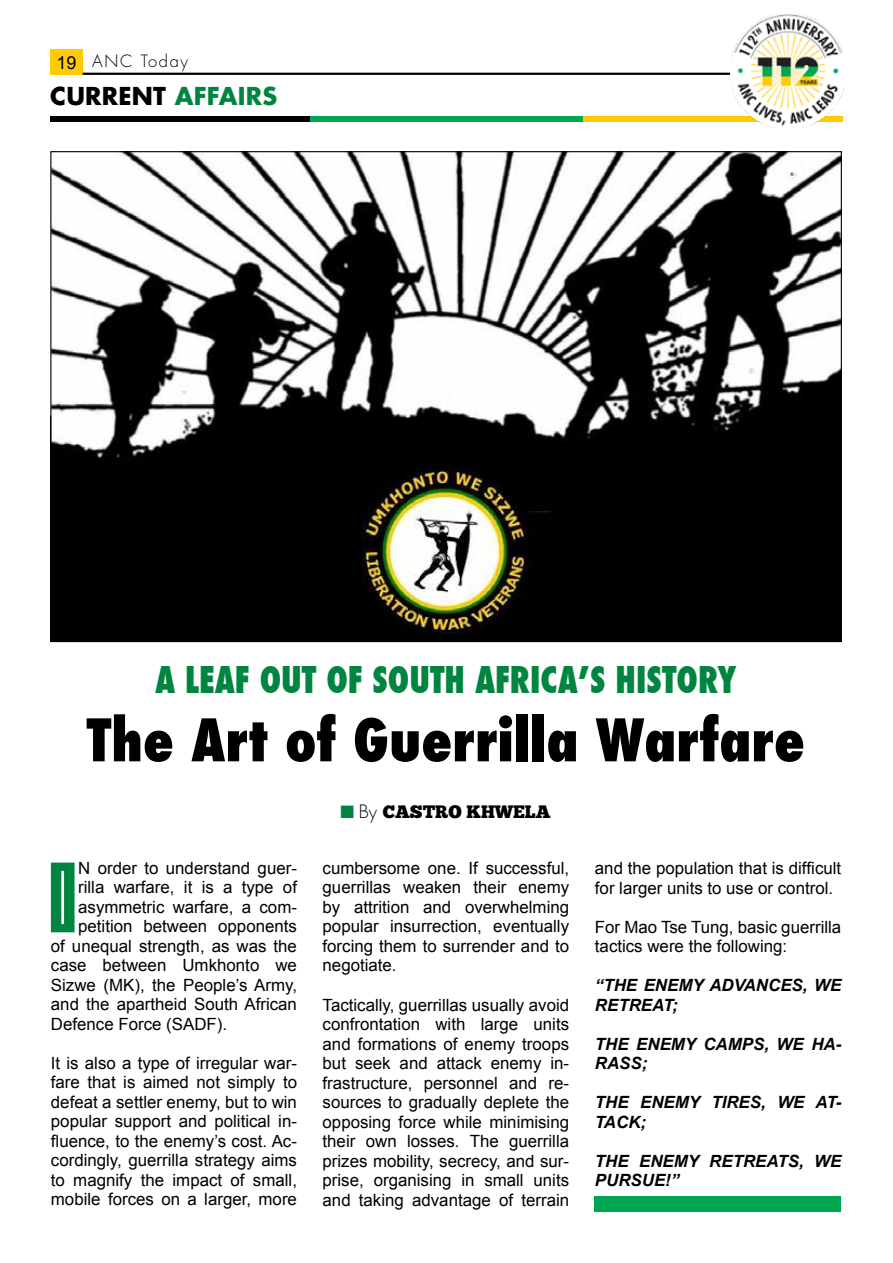
<style>
.page{position:relative;width:893px;height:1263px;background:#fff}
.page>*{position:absolute;margin:0;border:0;box-sizing:border-box;transform-origin:0 0}
.t1{font:104.55px "Phosphate Inline";color:#008541}
.t2{font:800 condensed 57px "Futura";color:#000}
.t3{font:800 condensed 36px "Futura";color:#008541;scale:.93 1}
.t4{font:700 24px "Futura Std";letter-spacing:.01em;color:#000}
.t5{font:18px "Chunk Five";color:#000}
.t6{font:16.8px/19.5px "Arial";color:#000;text-align:justify}
.t7{font:italic 700 16.8px/19.5px "Arial";color:#000}
.t8{font:300 16.5px "Futura Std";letter-spacing:.1em;color:#000}
.s1{font-family:"Arial";font-weight:400;font-size:18px}
.s2{color:#008541}
.s3{font-family:"Futura Std";font-weight:300}
</style>
<div class="page">
<div style="left:50px;top:50px;width:33px;height:25px;background:#ffcb05"></div>
<hr style="left:83px;top:73px;width:725px;height:2px;background:#000">
<div style="left:50px;top:116px;width:260px;height:6px;background:#000"></div>
<div style="left:310px;top:116px;width:273px;height:6px;background:#00a651"></div>
<div style="left:583px;top:116px;width:259px;height:6px;background:#ffcb05"></div>
<img style="left:730px;top:14px;width:114px;height:114px">
<img style="left:52px;top:153px;width:788px;height:487px">
<div style="left:595px;top:1196px;width:246px;height:15px;background:#00a651"></div>
<p class="t8" style="left:56px;top:51px;width:133px"><span class="s1">19</span> ANC Today</p>
<h3 class="t4" style="left:50px;top:80px;width:228px">CURRENT <span class="s2">AFFAIRS</span></h3>
<h3 class="t3" style="left:155px;top:655px;width:626px">A LEAF OUT OF SOUTH AFRICA’S HISTORY</h3>
<h2 class="t2" style="left:87px;top:701px;width:720px">The Art of Guerrilla Warfare</h2>
<h1 class="t1" style="left:47px;top:823px;width:32px">I</h1>
<p class="t6" style="left:78px;top:858px;width:220px">N order to understand guer-</p>
<p class="t6" style="left:78px;top:878px;width:220px">rilla warfare, it is a type of</p>
<p class="t6" style="left:78px;top:897px;width:220px">asymmetric warfare, a com-</p>
<p class="t6" style="left:78px;top:917px;width:220px">petition between opponents</p>
<p class="t6" style="left:51px;top:936px;width:248px">of unequal strength, as was the</p>
<p class="t6" style="left:51px;top:956px;width:248px">case between Umkhonto we</p>
<p class="t6" style="left:51px;top:975px;width:248px">Sizwe (MK), the People’s Army,</p>
<p class="t6" style="left:51px;top:995px;width:248px">and the apartheid South African</p>
<p class="t6" style="left:51px;top:1014px;width:178px">Defence Force (SADF).</p>
<p class="t6" style="left:51px;top:1053px;width:248px">It is also a type of irregular war&shy;fare that is aimed not simply to defeat a settler enemy, but to win popular support and political in&shy;fluence, to the enemy’s cost. Ac&shy;cordingly, guerrilla strategy aims to magnify the impact of small, mobile forces on a larger, more</p>
<p class="t5" style="left:340px;top:800px;width:212px"><span class="s2">■</span> <span class="s3">By</span> CASTRO KHWELA</p>
<p class="t6" style="left:323px;top:858px;width:248px">cumbersome one. If successful, guerrillas weaken their enemy by attrition and overwhelming popular insurrection, eventually forcing them to surrender and to negotiate.</p>
<p class="t6" style="left:323px;top:995px;width:248px">Tactically, guerrillas usually avoid confrontation with large units and formations of enemy troops but seek and attack enemy in&shy;frastructure, personnel and re&shy;sources to gradually deplete the opposing force while minimising their own losses. The guerrilla prizes mobility, secrecy, and sur&shy;prise, organising in small units and taking advantage of terrain</p>
<p class="t6" style="left:595px;top:858px;width:248px">and the population that is difficult for larger units to use or control.</p>
<p class="t6" style="left:595px;top:917px;width:248px">For Mao Tse Tung, basic guerrilla tactics were the following:</p>
<p class="t7" style="left:595px;top:976px;width:248px">“THE ENEMY ADVANCES, WE<br>RETREAT;</p>
<p class="t7" style="left:595px;top:1034px;width:248px">THE ENEMY CAMPS, WE HA-<br>RASS;</p>
<p class="t7" style="left:595px;top:1093px;width:248px">THE ENEMY TIRES, WE AT-<br>TACK;</p>
<p class="t7" style="left:595px;top:1151px;width:248px">THE ENEMY RETREATS, WE<br>PURSUE!”</p>
</div>
